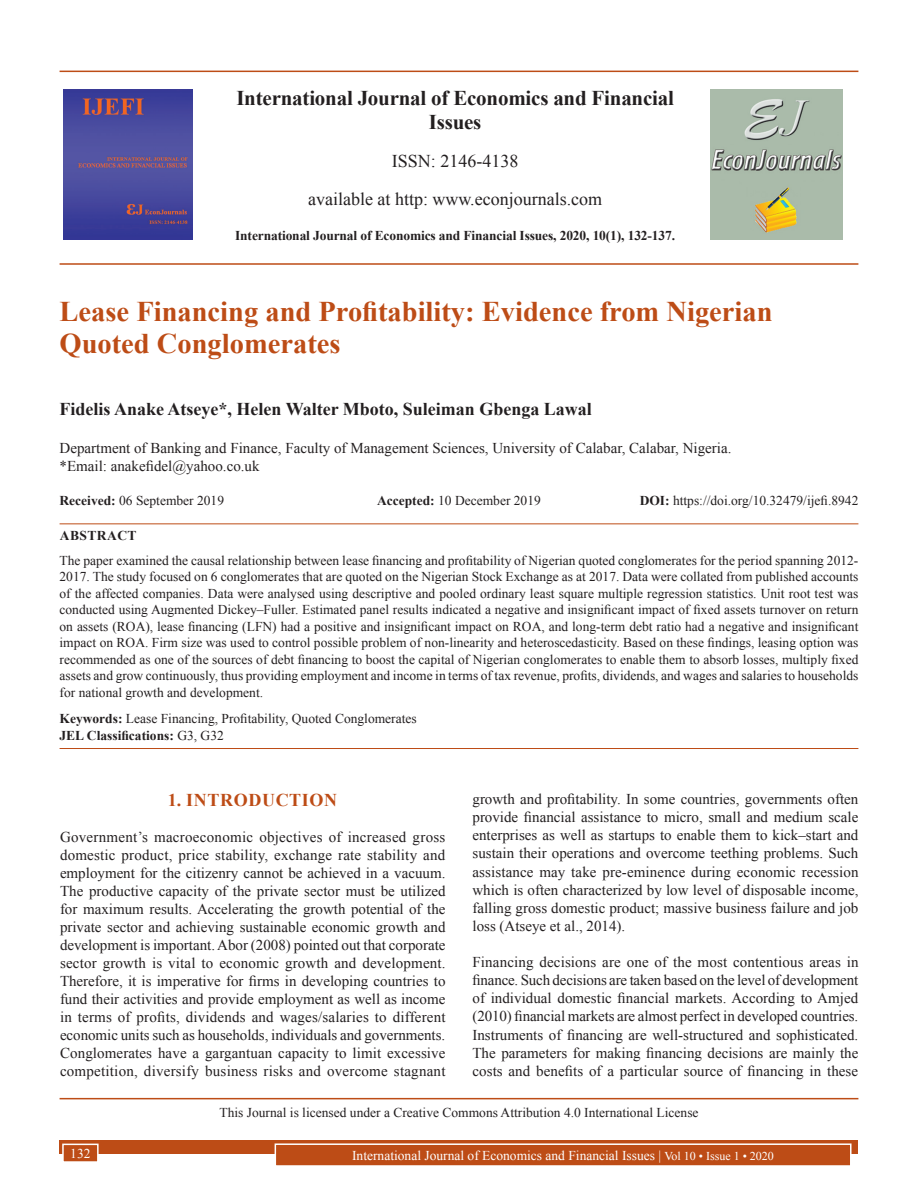
<style>
.page{position:relative;width:918px;height:1188px;background:#fff}
.page>*{position:absolute;margin:0;border:0;box-sizing:border-box;transform-origin:0 0}
.AT{font:700 28.5px/31.5px "Times New Roman";color:#bd4c16}
.Issue_details{font:700 21px/24px "Times New Roman";letter-spacing:-.01em;color:#231f20;text-align:center}
.AU{font:700 18px "Times New Roman";color:#231f20}
.Issue_details-2{font:18px "Times New Roman";color:#231f20}
.t1{font:700 18px "Times New Roman";letter-spacing:.035em;color:#bd4c16}
.TX{font:15px/18px "Times New Roman";letter-spacing:.005em;color:#231f20;text-align:justify}
.AFF{font:15px/18px "Times New Roman";color:#231f20}
.ABS{font:13.5px/16.5px "Times New Roman";color:#231f20;text-align:justify}
.HIS{font:13.5px "Times New Roman";color:#231f20}
.KWD{font:13.5px/16.2px "Times New Roman";color:#231f20}
.CCA{font:13.5px "Times New Roman";color:#231f20}
.Folio{font:13.5px "Times New Roman";color:#fff}
.Issue_details-3{font:700 13.5px "Times New Roman";letter-spacing:-.01em;color:#231f20}
.ABSH{font:700 13.5px "Times New Roman";letter-spacing:.035em;color:#231f20}
.s1{font-weight:700}
.s2{font-size:12px}
</style>
<div class="page">
<hr style="left:60px;top:71px;width:798px;height:1px;background:#bd4c16">
<hr style="left:60px;top:263px;width:798px;height:2px;background:#bd4c16">
<img style="left:64px;top:89px;width:129px;height:151px">
<img style="left:711px;top:89px;width:132px;height:150px">
<div style="left:60px;top:1140px;width:798px;height:13px;background:#bd4c16"></div>
<div style="left:275px;top:1144px;width:576px;height:22px;background:#bd4c16"></div>
<div style="left:275px;top:1143px;width:577px;height:24px;border:2px solid #fff"></div>
<div style="left:63px;top:1144px;width:35px;height:18px;background:#bd4c16"></div>
<div style="left:62px;top:1144px;width:37px;height:19px;border:2px solid #fff"></div>
<hr style="left:60px;top:523px;width:798px;height:1px;background:#bd4c16">
<hr style="left:60px;top:748px;width:798px;height:1px;background:#bd4c16">
<hr style="left:60px;top:1098px;width:798px;height:1px;background:#bd4c16">
<p class="Issue_details" style="left:236px;top:85px;width:439px">International Journal of Economics and Financial<br>Issues</p>
<p class="Issue_details-2" style="left:392px;top:148px;width:128px">ISSN: 2146-4138</p>
<p class="Issue_details-2" style="left:308px;top:186px;width:296px">available at http: www.econjournals.com</p>
<p class="Issue_details-3" style="left:235px;top:226px;width:442px">International Journal of Economics and Financial Issues, 2020, 10(1), 132-137.</p>
<p class="AT" style="left:60px;top:295px;width:715px">Lease Financing and Profitability: Evidence from Nigerian<br>Quoted Conglomerates</p>
<p class="AU" style="left:60px;top:396px;width:534px">Fidelis Anake Atseye*, Helen Walter Mboto, Suleiman Gbenga Lawal</p>
<p class="AFF" style="left:60px;top:438px;width:673px">Department of Banking and Finance, Faculty of Management Sciences, University of Calabar, Calabar, Nigeria. *Email: anakefidel@yahoo.co.uk</p>
<p class="HIS" style="left:60px;top:491px;width:166px"><span class="s1">Received:</span> 06 September 2019</p>
<p class="HIS" style="left:377px;top:491px;width:165px"><span class="s1">Accepted:</span> 10 December 2019</p>
<p class="HIS" style="left:640px;top:491px;width:220px"><span class="s1">DOI:</span> https://doi.org/10.32479/ijefi.8942</p>
<p class="ABSH" style="left:60px;top:525px;width:78px">ABSTRACT</p>
<p class="ABS" style="left:60px;top:552px;width:800px">The paper examined the causal relationship between lease financing and profitability of Nigerian quoted conglomerates for the period spanning 2012- 2017. The study focused on 6 conglomerates that are quoted on the Nigerian Stock Exchange as at 2017. Data were collated from published accounts of the affected companies. Data were analysed using descriptive and pooled ordinary least square multiple regression statistics. Unit root test was conducted using Augmented Dickey–Fuller. Estimated panel results indicated a negative and insignificant impact of fixed assets turnover on return on assets (ROA), lease financing (LFN) had a positive and insignificant impact on ROA, and long-term debt ratio had a negative and insignificant impact on ROA. Firm size was used to control possible problem of non-linearity and heteroscedasticity. Based on these findings, leasing option was recommended as one of the sources of debt financing to boost the capital of Nigerian conglomerates to enable them to absorb losses, multiply fixed assets and grow continuously, thus providing employment and income in terms of tax revenue, profits, dividends, and wages and salaries to households for national growth and development.</p>
<p class="KWD" style="left:60px;top:710px;width:359px"><span class="s1">Keywords:</span> Lease Financing, Profitability, Quoted Conglomerates<br><span class="s1">JEL Classifications:</span> G3, G32</p>
<h1 class="t1" style="left:168px;top:787px;width:171px">1. INTRODUCTION</h1>
<p class="TX" style="left:60px;top:827px;width:387px">Government’s macroeconomic objectives of increased gross domestic product, price stability, exchange rate stability and employment for the citizenry cannot be achieved in a vacuum.<br>The productive capacity of the private sector must be utilized for maximum results. Accelerating the growth potential of the private sector and achieving sustainable economic growth and development is important. Abor (2008) pointed out that corporate sector growth is vital to economic growth and development.<br>Therefore, it is imperative for firms in developing countries to fund their activities and provide employment as well as income in terms of profits, dividends and wages/salaries to different economic units such as households, individuals and governments.<br>Conglomerates have a gargantuan capacity to limit excessive competition, diversify business risks and overcome stagnant</p>
<p class="TX" style="left:472px;top:789px;width:388px">growth and profitability. In some countries, governments often provide financial assistance to micro, small and medium scale enterprises as well as startups to enable them to kick–start and sustain their operations and overcome teething problems. Such assistance may take pre-eminence during economic recession which is often characterized by low level of disposable income, falling gross domestic product; massive business failure and job loss (Atseye et al., 2014).</p>
<p class="TX" style="left:472px;top:952px;width:388px">Financing decisions are one of the most contentious areas in finance. Such decisions are taken based on the level of development of individual domestic financial markets. According to Amjed (2010) financial markets are almost perfect in developed countries.<br>Instruments of financing are well-structured and sophisticated.<br>The parameters for making financing decisions are mainly the costs and benefits of a particular source of financing in these</p>
<p class="CCA" style="left:219px;top:1103px;width:481px">This Journal is licensed under a Creative Commons Attribution 4.0 International License</p>
<p class="Folio" style="left:70px;top:1144px;width:22px">132</p>
<p class="Folio" style="left:352px;top:1146px;width:423px">International Journal of Economics and Financial Issues | <span class="s2">Vol 10 • Issue 1 • 2020</span></p>
</div>
